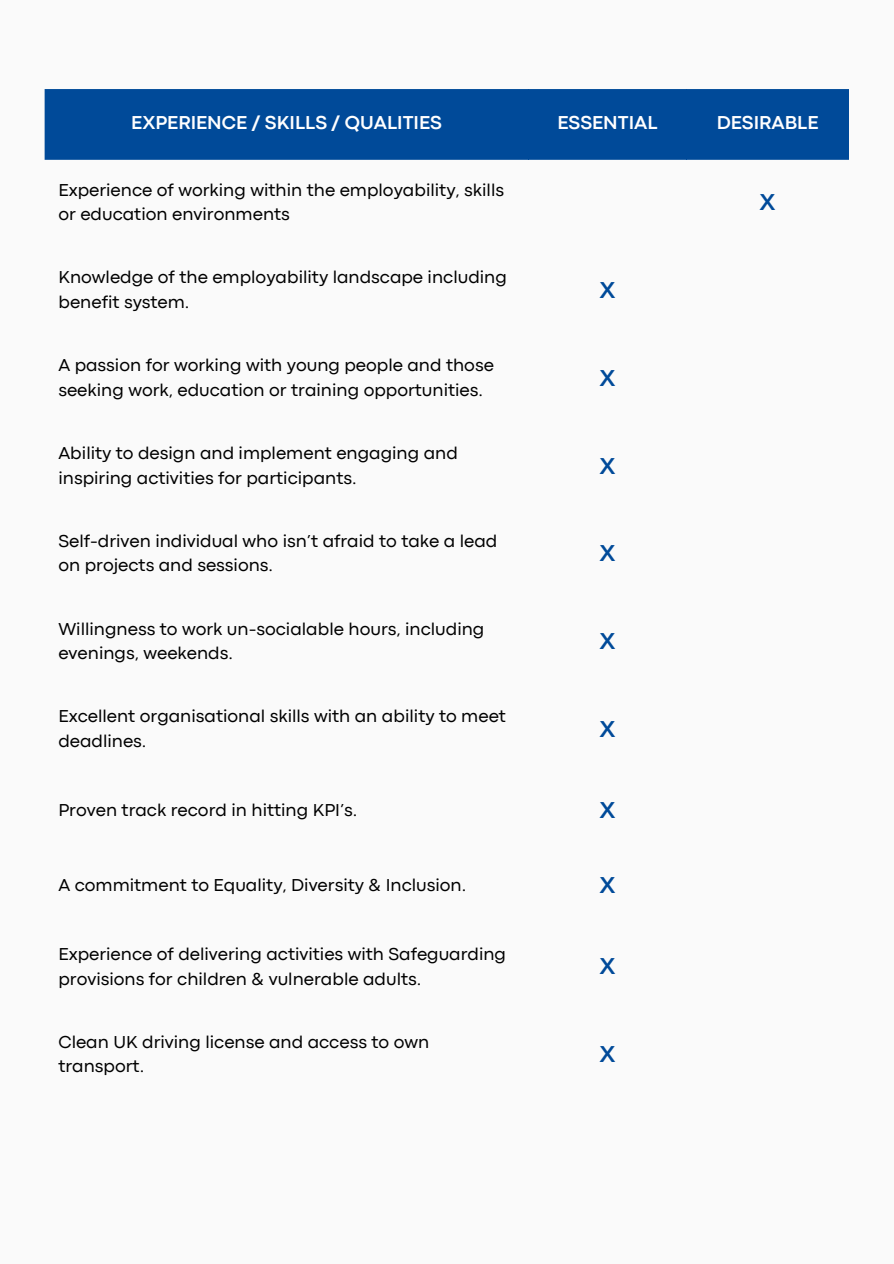
<style>
.page{position:relative;width:894px;height:1264px;background:#fff}
.page>*{position:absolute;margin:0;border:0;box-sizing:border-box;transform-origin:0 0}
.t1{font:700 24px "Codec Pro";color:#004a99}
.t2{font:700 19.5px "Codec Pro";color:#fff}
.t3{font:18px/24.8px "Codec Pro";color:#000}
</style>
<div class="page">
<div style="left:0;top:0;width:893px;height:1263px;background:#fafafa"></div>
<div style="left:45px;top:89px;width:803px;height:71px;background:#004a99"></div>
<p class="t2" style="left:131px;top:115px;width:312px">EXPERIENCE / SKILLS / QUALITIES</p>
<p class="t2" style="left:557px;top:115px;width:102px">ESSENTIAL</p>
<p class="t2" style="left:716px;top:115px;width:103px">DESIRABLE</p>
<p class="t3" style="left:58px;top:178px;width:447px">Experience of working within the employability, skills or education environments</p>
<p class="t1" style="left:759px;top:194px;width:18px">X</p>
<p class="t3" style="left:58px;top:266px;width:450px">Knowledge of the employability landscape including benefit system.</p>
<p class="t1" style="left:599px;top:281px;width:18px">X</p>
<p class="t3" style="left:58px;top:354px;width:437px">A passion for working with young people and those seeking work, education or training opportunities.</p>
<p class="t1" style="left:599px;top:369px;width:18px">X</p>
<p class="t3" style="left:58px;top:442px;width:401px">Ability to design and implement engaging and inspiring activities for participants.</p>
<p class="t1" style="left:599px;top:457px;width:18px">X</p>
<p class="t3" style="left:58px;top:529px;width:440px">Self-driven individual who isn’t afraid to take a lead on projects and sessions.</p>
<p class="t1" style="left:599px;top:545px;width:18px">X</p>
<p class="t3" style="left:58px;top:617px;width:427px">Willingness to work un-socialable hours, including evenings, weekends.</p>
<p class="t1" style="left:599px;top:632px;width:18px">X</p>
<p class="t3" style="left:58px;top:705px;width:449px">Excellent organisational skills with an ability to meet deadlines.</p>
<p class="t1" style="left:599px;top:720px;width:18px">X</p>
<p class="t3" style="left:58px;top:798px;width:300px">Proven track record in hitting KPI’s.</p>
<p class="t1" style="left:599px;top:801px;width:18px">X</p>
<p class="t3" style="left:58px;top:873px;width:409px">A commitment to Equality, Diversity &amp; Inclusion.</p>
<p class="t1" style="left:599px;top:876px;width:18px">X</p>
<p class="t3" style="left:58px;top:942px;width:449px">Experience of delivering activities with Safeguarding provisions for children &amp; vulnerable adults.</p>
<p class="t1" style="left:599px;top:957px;width:18px">X</p>
<p class="t3" style="left:58px;top:1030px;width:372px">Clean UK driving license and access to own transport.</p>
<p class="t1" style="left:599px;top:1045px;width:18px">X</p>
</div>
